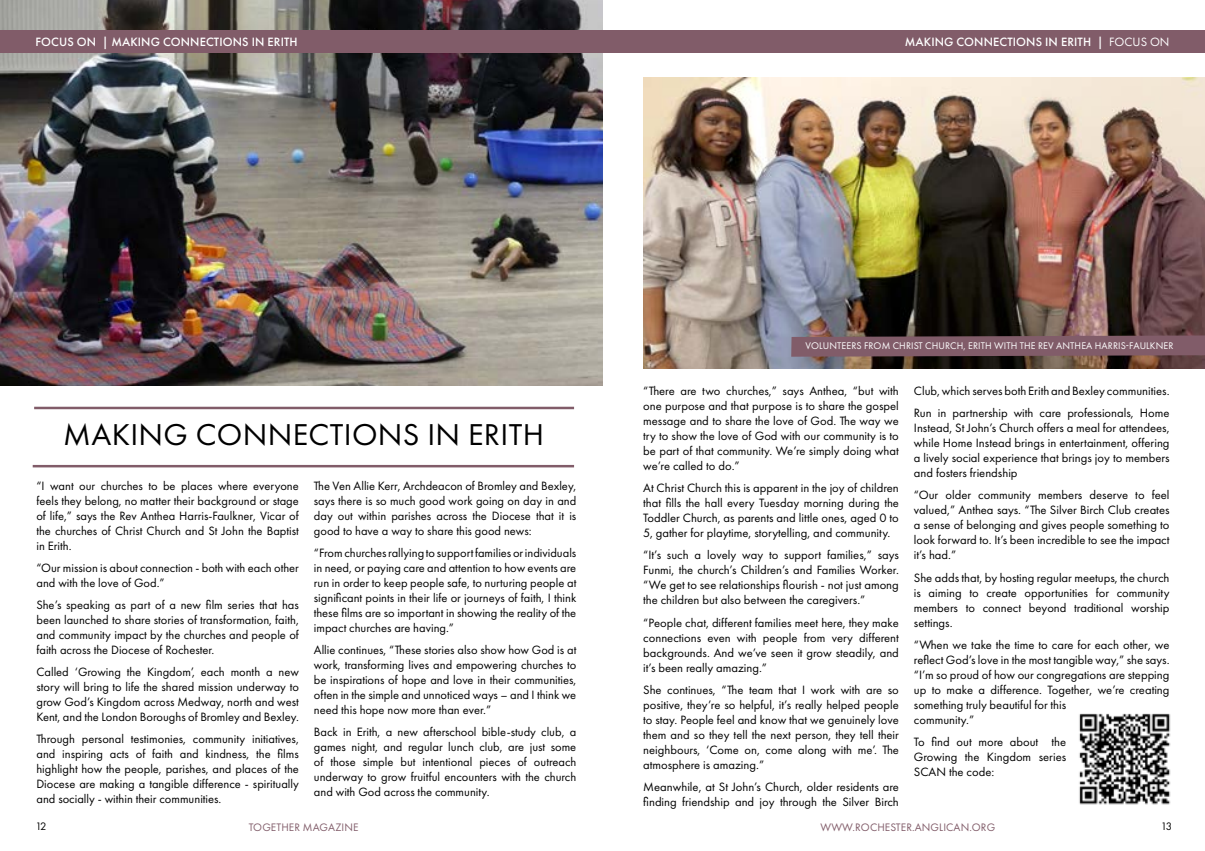
<style>
.page{position:relative;width:1205px;height:851px;background:#fff}
.page>*{position:absolute;margin:0;border:0;box-sizing:border-box;transform-origin:0 0}
.t1{font:31.25px "Futura PT";letter-spacing:.01em;color:#000}
.t2{font:12.5px/15px "Futura PT";color:#000;text-align:justify}
.t3{font:500 12.5px "Futura PT";letter-spacing:.01em;color:#fff}
.t4{font:11.25px "Futura PT";letter-spacing:.01em;color:#815c69}
.t5{font:11.25px "Futura PT";letter-spacing:.01em;color:#825e6b}
.t6{font:11.25px "Futura PT";color:#000}
.t7{font:10px "Futura PT";letter-spacing:.01em;color:#fff}
.s1{font-weight:400}
</style>
<div class="page">
<img style="left:0;top:0;width:602px;height:385px">
<div style="left:0;top:30px;width:1205px;height:23px;background:#815c69"></div>
<hr style="left:33px;top:465px;width:541px;height:2px;background:#815c69">
<hr style="left:34px;top:406px;width:540px;height:3px;background:#815c69">
<img style="left:643px;top:77px;width:562px;height:291px">
<svg style="left:791px;top:335px;width:414px;height:21px;background:#7d5a65"></svg>
<img style="left:1079px;top:713px;width:92px;height:92px">
<p class="t3" style="left:35px;top:34px;width:264px">FOCUS ON | MAKING CONNECTIONS IN ERITH</p>
<p class="t3" style="left:905px;top:34px;width:266px">MAKING CONNECTIONS IN ERITH | <span class="s1">FOCUS ON</span></p>
<h1 class="t1" style="left:63px;top:416px;width:482px">MAKING CONNECTIONS IN ERITH</h1>
<p class="t2" style="left:36px;top:478px;width:264px">“I want our churches to be places where everyone feels they belong, no matter their background or stage of life,” says the Rev Anthea Harris-Faulkner, Vicar of the churches of Christ Church and St John the Baptist in Erith.</p>
<p class="t2" style="left:36px;top:560px;width:264px">“Our mission is about connection - both with each other and with the love of God.”</p>
<p class="t2" style="left:36px;top:597px;width:264px">She’s speaking as part of a new film series that has been launched to share stories of transformation, faith, and community impact by the churches and people of faith across the Diocese of Rochester.</p>
<p class="t2" style="left:36px;top:664px;width:264px">Called ‘Growing the Kingdom’, each month a new story will bring to life the shared mission underway to grow God’s Kingdom across Medway, north and west Kent, and the London Boroughs of Bromley and Bexley.</p>
<p class="t2" style="left:36px;top:731px;width:264px">Through personal testimonies, community initiatives, and inspiring acts of faith and kindness, the films highlight how the people, parishes, and places of the Diocese are making a tangible difference - spiritually and socially - within their communities.</p>
<p class="t2" style="left:314px;top:478px;width:264px">The Ven Allie Kerr, Archdeacon of Bromley and Bexley, says there is so much good work going on day in and day out within parishes across the Diocese that it is good to have a way to share this good news:</p>
<p class="t2" style="left:314px;top:545px;width:264px">“From churches rallying to support families or individuals in need, or paying care and attention to how events are run in order to keep people safe, to nurturing people at significant points in their life or journeys of faith, I think these films are so important in showing the reality of the impact churches are having.”</p>
<p class="t2" style="left:314px;top:642px;width:264px">Allie continues, “These stories also show how God is at work, transforming lives and empowering churches to be inspirations of hope and love in their communities, often in the simple and unnoticed ways – and I think we need this hope now more than ever.”</p>
<p class="t2" style="left:314px;top:724px;width:264px">Back in Erith, a new afterschool bible-study club, a games night, and regular lunch club, are just some of those simple but intentional pieces of outreach underway to grow fruitful encounters with the church and with God across the community.</p>
<p class="t7" style="left:805px;top:340px;width:369px">VOLUNTEERS FROM CHRIST CHURCH, ERITH WITH THE REV ANTHEA HARRIS-FAULKNER</p>
<p class="t2" style="left:643px;top:383px;width:257px">“There are two churches,” says Anthea, “but with one purpose and that purpose is to share the gospel message and to share the love of God. The way we try to show the love of God with our community is to be part of that community. We’re simply doing what we’re called to do.”</p>
<p class="t2" style="left:643px;top:480px;width:257px">At Christ Church this is apparent in the joy of children that fills the hall every Tuesday morning during the Toddler Church, as parents and little ones, aged 0 to 5, gather for playtime, storytelling, and community.</p>
<p class="t2" style="left:643px;top:547px;width:257px">“It’s such a lovely way to support families,” says Funmi, the church’s Children’s and Families Worker. “We get to see relationships flourish - not just among the children but also between the caregivers.”</p>
<p class="t2" style="left:643px;top:614px;width:257px">“People chat, different families meet here, they make connections even with people from very different backgrounds. And we’ve seen it grow steadily, and it’s been really amazing.”</p>
<p class="t2" style="left:643px;top:681px;width:257px">She continues, “The team that I work with are so positive, they’re so helpful, it’s really helped people to stay. People feel and know that we genuinely love them and so they tell the next person, they tell their neighbours, ‘Come on, come along with me’. The atmosphere is amazing.”</p>
<p class="t2" style="left:643px;top:779px;width:257px">Meanwhile, at St John’s Church, older residents are finding friendship and joy through the Silver Birch</p>
<p class="t2" style="left:914px;top:380px;width:257px;line-height:22.1px">Club, which serves both Erith and Bexley communities.<br>Run in partnership with care professionals, Home</p>
<p class="t2" style="left:914px;top:420px;width:257px">Instead, St John’s Church offers a meal for attendees, while Home Instead brings in entertainment, offering a lively social experience that brings joy to members and fosters friendship</p>
<p class="t2" style="left:914px;top:487px;width:257px">“Our older community members deserve to feel valued,” Anthea says. “The Silver Birch Club creates a sense of belonging and gives people something to look forward to. It’s been incredible to see the impact it’s had.”</p>
<p class="t2" style="left:914px;top:569px;width:257px">She adds that, by hosting regular meetups, the church is aiming to create opportunities for community members to connect beyond traditional worship settings.</p>
<p class="t2" style="left:914px;top:636px;width:257px;text-align:left">“When we take the time to care for each other, we reflect God’s love in the most tangible way,” she says. “I’m so proud of how our congregations are stepping up to make a difference. Together, we’re creating something truly beautiful for this<br>community.”</p>
<p class="t2" style="left:914px;top:734px;width:154px">To find out more about the Growing the Kingdom series SCAN the code:</p>
<p class="t6" style="left:35px;top:819px;width:13px">12</p>
<p class="t5" style="left:249px;top:820px;width:111px">TOGETHER MAGAZINE</p>
<p class="t6" style="left:1161px;top:819px;width:13px">13</p>
<p class="t4" style="left:820px;top:820px;width:176px">WWW.ROCHESTER.ANGLICAN.ORG</p>
</div>
